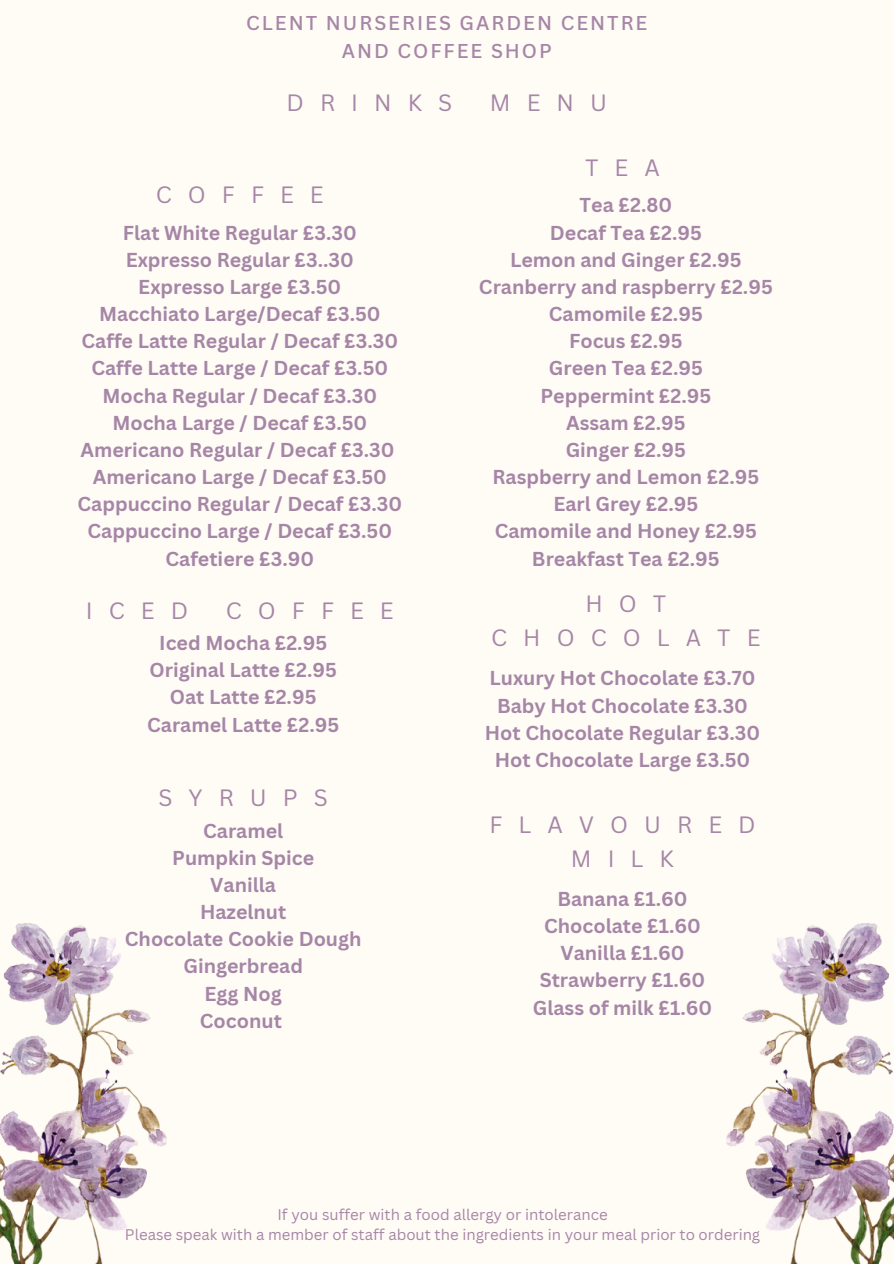
<style>
.page{position:relative;width:894px;height:1264px;background:#fff}
.page>*{position:absolute;margin:0;border:0;box-sizing:border-box;transform-origin:0 0}
.t1{font:22.95px/33.6px "Canva Sans";letter-spacing:.695em;color:#a586a6;text-align:center}
.t2{font:700 19.65px/27.2px "Canva Sans";color:#a586a6;text-align:center}
.t3{font:500 19.5px/28.2px "Canva Sans";letter-spacing:.1em;color:#a586a6;text-align:center}
.t4{font:15px "Canva Sans";color:#a586a6}
</style>
<div class="page">
<div style="left:0;top:0;width:893px;height:1263px;background:#fffbf5"></div>
<img style="left:726px;top:923px;width:167px;height:340px">
<img style="left:0;top:923px;width:167px;height:340px">
<h1 class="t3" style="left:246px;top:9px;width:402px">CLENT NURSERIES GARDEN CENTRE<br>AND COFFEE SHOP</h1>
<h2 class="t1" style="left:286px;top:85px;width:167px">DRINKS</h2>
<h2 class="t1" style="left:490px;top:85px;width:118px">MENU</h2>
<h1 class="t1" style="left:156px;top:177px;width:169px">COFFEE</h1>
<h1 class="t2" style="left:77px;top:218px;width:326px">Flat White Regular £3.30<br>Expresso Regular £3..30<br>Expresso Large £3.50<br>Macchiato Large/Decaf £3.50<br>Caffe Latte Regular / Decaf £3.30<br>Caffe Latte Large / Decaf £3.50<br>Mocha Regular / Decaf £3.30<br>Mocha Large / Decaf £3.50<br>Americano Regular / Decaf £3.30<br>Americano Large / Decaf £3.50<br>Cappuccino Regular / Decaf £3.30<br>Cappuccino Large / Decaf £3.50<br>Cafetiere £3.90</h1>
<h3 class="t1" style="left:86px;top:593px;width:104px">ICED</h3>
<h3 class="t1" style="left:226px;top:593px;width:169px">COFFEE</h3>
<h1 class="t2" style="left:147px;top:629px;width:193px">Iced Mocha £2.95<br>Original Latte £2.95<br>Oat Latte £2.95<br>Caramel Latte £2.95</h1>
<h3 class="t1" style="left:158px;top:780px;width:171px">SYRUPS</h3>
<h1 class="t2" style="left:125px;top:816px;width:238px">Caramel<br>Pumpkin Spice<br>Vanilla<br>Hazelnut<br>Chocolate Cookie Dough<br>Gingerbread<br>Egg Nog<br>Coconut</h1>
<h3 class="t1" style="left:585px;top:151px;width:76px">TEA</h3>
<h1 class="t2" style="left:479px;top:191px;width:295px">Tea £2.80<br>Decaf Tea £2.95<br>Lemon and Ginger £2.95<br>Cranberry and raspberry £2.95<br>Camomile £2.95<br>Focus £2.95<br>Green Tea £2.95<br>Peppermint £2.95<br>Assam £2.95<br>Ginger £2.95<br>Raspberry and Lemon £2.95<br>Earl Grey £2.95<br>Camomile and Honey £2.95<br>Breakfast Tea £2.95</h1>
<h3 class="t1" style="left:491px;top:586px;width:271px">HOT<br>CHOCOLATE</h3>
<h1 class="t2" style="left:484px;top:664px;width:277px">Luxury Hot Chocolate £3.70<br>Baby Hot Chocolate £3.30<br>Hot Chocolate Regular £3.30<br>Hot Chocolate Large £3.50</h1>
<h3 class="t1" style="left:489px;top:807px;width:268px">FLAVOURED<br>MILK</h3>
<h3 class="t2" style="left:532px;top:884px;width:181px">Banana £1.60<br>Chocolate £1.60<br>Vanilla £1.60<br>Strawberry £1.60<br>Glass of milk £1.60</h3>
<p class="t4" style="left:277px;top:1203px;width:331px">If you suffer with a food allergy or intolerance</p>
<p class="t4" style="left:125px;top:1224px;width:636px">Please speak with a member of staff about the ingredients in your meal prior to ordering</p>
</div>
